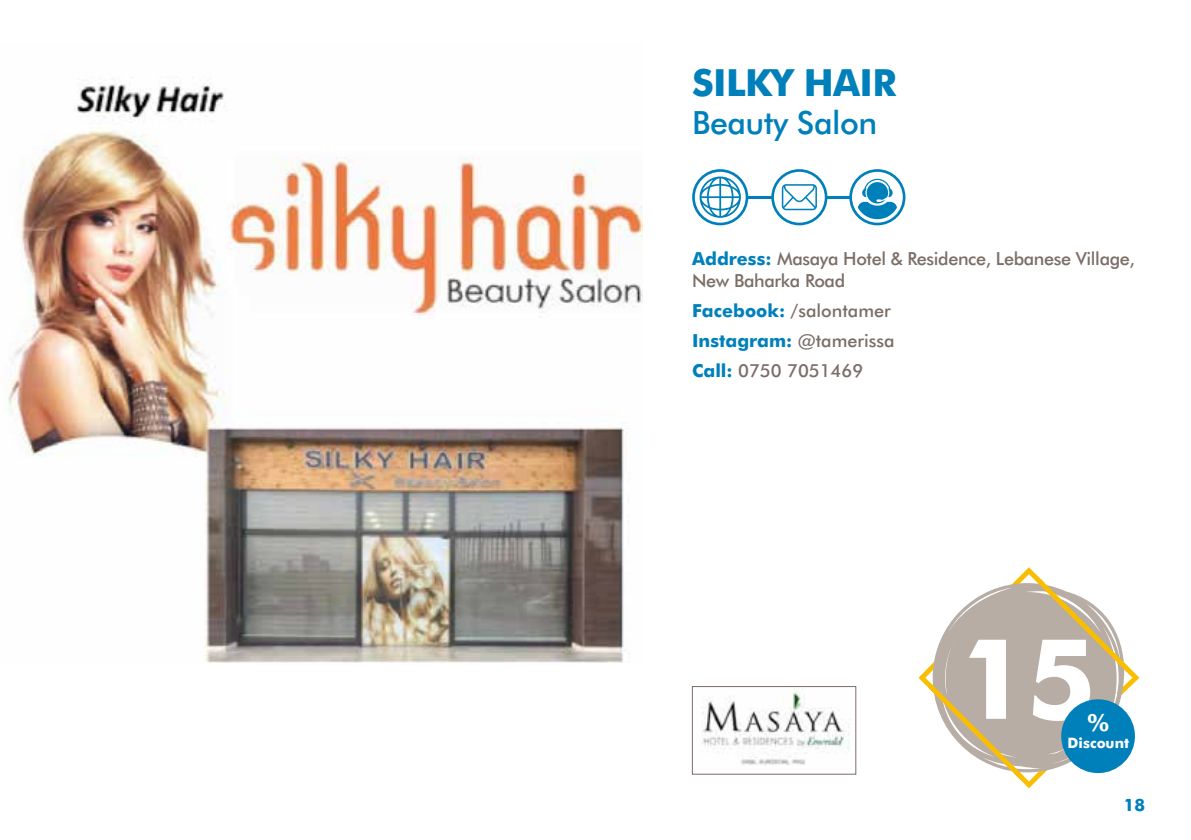
<style>
.page{position:relative;width:1191px;height:840px;background:#fff}
.page>*{position:absolute;margin:0;border:0;box-sizing:border-box;transform-origin:0 0}
.t1{font:700 111.6px "Futura BT";color:#fff}
.t2{font:700 37.4px "Futura BT";letter-spacing:-.015em;color:#0080bb}
.t3{font:500 32px "Futura BT";letter-spacing:-.015em;color:#0080bb}
.t4{font:700 23.8px "Futura BT";color:#fff}
.t5{font:500 18px/21.6px "Futura BT";letter-spacing:-.02em;color:#7b6e66}
.t6{font:500 18px/30px "Futura BT";color:#7b6e66}
.t7{font:700 17px "Futura BT";color:#0080bb}
.t8{font:700 14.4px "Futura BT";color:#fff}
.s1{font-weight:700;color:#0080bb}
</style>
<div class="page">
<img style="left:8px;top:77px;width:634px;height:585px">
<svg style="left:771px;top:169px;width:56px;height:56px"></svg>
<hr style="left:747px;top:196px;width:25px;height:2px;background:#0080bb">
<hr style="left:826px;top:196px;width:24px;height:2px;background:#0080bb">
<svg style="left:849px;top:169px;width:56px;height:56px"></svg>
<svg style="left:692px;top:169px;width:56px;height:56px"></svg>
<svg style="left:918px;top:567px;width:221px;height:220px"></svg>
<div style="left:1061px;top:699px;width:74px;height:73px;background:#0080bb;border-radius:50%"></div>
<img style="left:702px;top:689px;width:148px;height:77px">
<div style="left:692px;top:686px;width:164px;height:88px;border:1px solid #7b6e66"></div>
<h2 class="t2" style="left:692px;top:60px;width:206px">SILKY HAIR</h2>
<h3 class="t3" style="left:692px;top:103px;width:187px">Beauty Salon</h3>
<p class="t5" style="left:692px;top:247px;width:444px"><span class="s1">Address:</span> Masaya Hotel &amp; Residence, Lebanese Village,<br>New Baharka Road</p>
<p class="t6" style="left:692px;top:295px;width:204px"><span class="s1">Facebook:</span> /salontamer<br><span class="s1">Instagram:</span> @tamerissa<br><span class="s1">Call:</span> 0750 7051469</p>
<h1 class="t1" style="left:959px;top:610px;width:138px">15</h1>
<h3 class="t4" style="left:1087px;top:707px;width:23px">%</h3>
<p class="t8" style="left:1067px;top:734px;width:63px">Discount</p>
<p class="t7" style="left:1123px;top:794px;width:23px">18</p>
</div>
